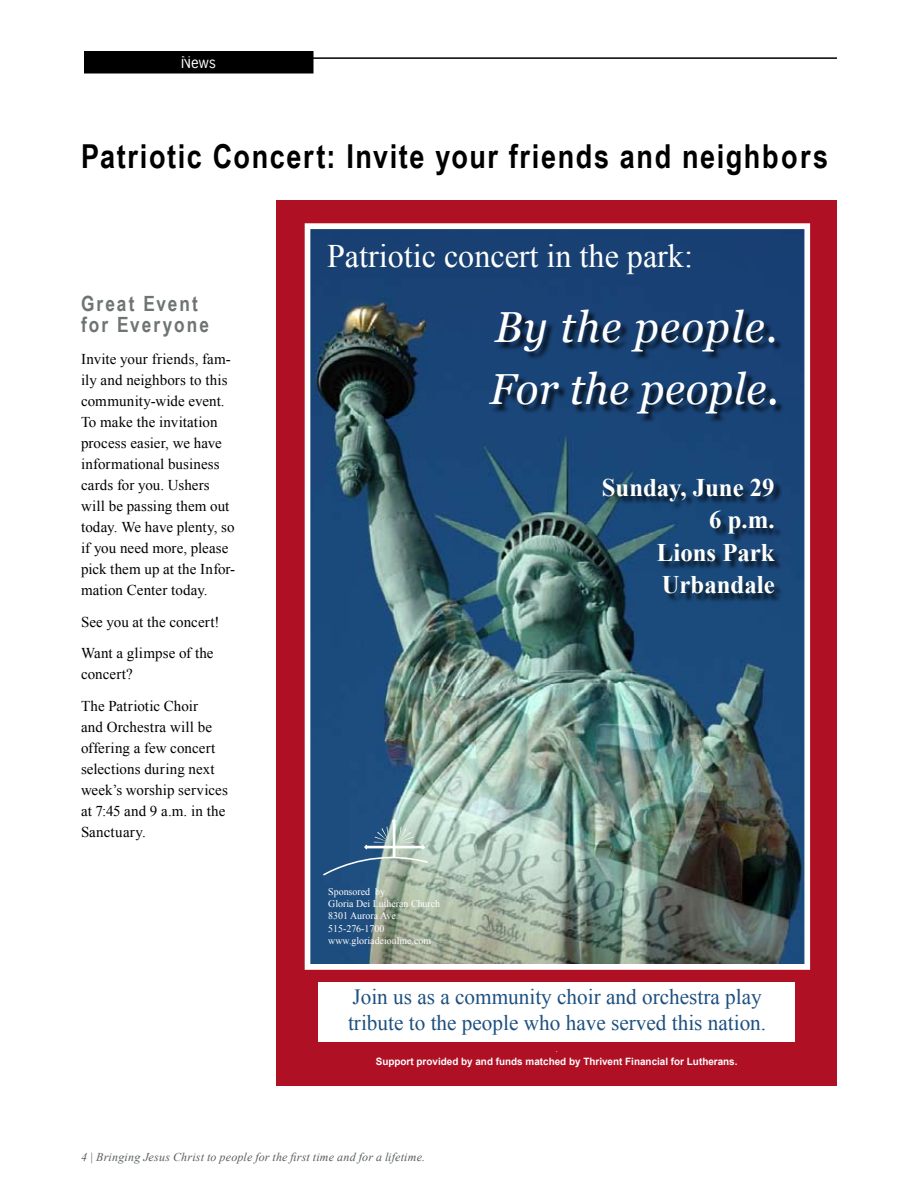
<style>
.page{position:relative;width:918px;height:1188px;background:#fff}
.page>*{position:absolute;margin:0;border:0;box-sizing:border-box;transform-origin:0 0}
.t1{font:italic 43.35px/62.2px "Georgia";letter-spacing:.01em;color:#fff}
.t2{font:700 33px "Arial Narrow";letter-spacing:.05em;color:#000}
.t3{font:32.85px "Times New Roman";color:#fffffb}
.t4{font:700 25.35px/32.5px "Times New Roman";color:#fffffb;text-align:right}
.t5{font:21.75px/26.1px "Times New Roman";color:#1d507f}
.t6{font:700 21px/21px "Arial Narrow";letter-spacing:.1em;color:#6d7473}
.t7{font:15px/21px "Times New Roman";letter-spacing:.005em;color:#000}
.t8{font:15px "News Gothic Std";color:#fff}
.t9{font:italic 12px "Times New Roman";letter-spacing:.015em;color:#585e5c}
.t10{font:10.2px/12.1px "Times New Roman";color:#fff}
.t11{font:700 10.2px "Arial";color:#fffdff}
.t12{font:10.2px "Times New Roman";color:#fffdff}
.s1{font-family:"Myriad Pro";font-style:normal;font-size:51.9px}
</style>
<div class="page">
<div style="left:85px;top:52px;width:228px;height:21px;background:#000"></div>
<div style="left:84px;top:51px;width:230px;height:23px;border:2px solid #000"></div>
<hr style="left:115px;top:57px;width:722px;height:2px;background:#000">
<div style="left:276px;top:200px;width:561px;height:886px;background:#af1023"></div>
<img style="left:312px;top:230px;width:491px;height:733px">
<div style="left:305px;top:223px;width:505px;height:747px;border:6px solid #fff"></div>
<div style="left:490px;top:310px;width:295px;height:114px;background:#000;opacity:.75"></div>
<div style="left:604px;top:479px;width:179px;height:124px;background:#000;opacity:.75"></div>
<div style="left:318px;top:983px;width:477px;height:59px;background:#fff"></div>
<svg style="left:323px;top:819px;width:107px;height:58px;background:#66889c"></svg>
<p class="t8" style="left:181px;top:53px;width:36px">News</p>
<h2 class="t2" style="left:81px;top:132px;width:749px">Patriotic Concert: Invite your friends and neighbors</h2>
<h3 class="t6" style="left:81px;top:292px;width:129px">Great Event for Everyone</h3>
<p class="t7" style="left:81px;top:348px;width:156px">Invite your friends, fam&shy;ily and neighbors to this community-wide event.<br>To make the invitation process easier, we have informational business cards for you. Ushers will be passing them out today. We have plenty, so if you need more, please pick them up at the Infor&shy;mation Center today.</p>
<p class="t7" style="left:81px;top:605px;width:140px;line-height:31.8px">See you at the concert!<br>Want a glimpse of the</p>
<p class="t7" style="left:81px;top:658px;width:119px;line-height:31.8px">concert?<br>The Patriotic Choir</p>
<p class="t7" style="left:81px;top:716px;width:148px">and Orchestra will be offering a few concert selections during next week’s worship services at 7:45 and 9 a.m. in the<br>Sanctuary.</p>
<h3 class="t3" style="left:327px;top:234px;width:367px">Patriotic concert in the park:</h3>
<h1 class="t1" style="left:490px;top:296px;width:289px">By the people.<br>For the people<span class="s1">.</span></h1>
<p class="t10" style="left:328px;top:886px;width:114px">Sponsored by<br>Gloria Dei Lutheran Church<br>8301 Aurora Ave.<br>515-276-1700 www.gloriadeionline.com</p>
<h3 class="t4" style="left:602px;top:470px;width:174px">Sunday, June 29<br>6 p.m.<br>Lions Park<br>Urbandale</h3>
<h3 class="t5" style="left:348px;top:983px;width:420px">Join us as a community choir and orchestra play tribute to the people who have served this nation.</h3>
<p class="t12" style="left:555px;top:1042px;width:4px">.</p>
<p class="t11" style="left:376px;top:1054px;width:363px">Support provided by and funds matched by Thrivent Financial for Lutherans.</p>
<p class="t9" style="left:90px;top:1148px;width:337px">| Bringing Jesus Christ to people for the first time and for a lifetime.</p>
</div>
